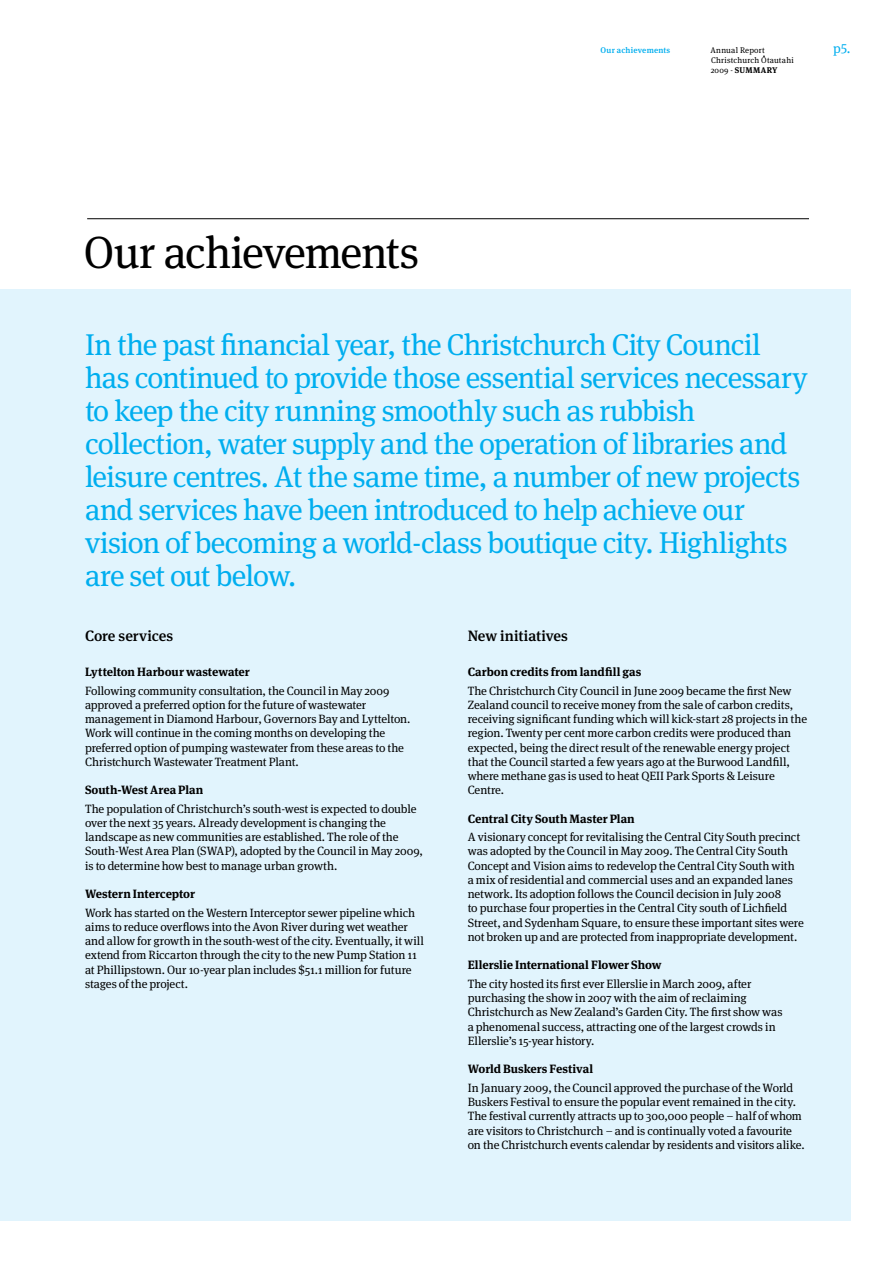
<style>
.page{position:relative;width:893px;height:1263px;background:#fff}
.page>*{position:absolute;margin:0;border:0;box-sizing:border-box;transform-origin:0 0}
.t1{font:45px "Meta Serif Pro";letter-spacing:-.025em;color:#000}
.t2{font:30px/33px "Meta Serif Pro";letter-spacing:-.025em;color:#00aeef}
.t3{font:500 15px "Meta Serif Pro";letter-spacing:-.005em;color:#000}
.t4{font:13.5px "Meta Serif Pro";color:#00aeef}
.t5{font:12px/14.2px "Meta Serif Pro";letter-spacing:-.01em;color:#000}
.t6{font:700 12px "Meta Serif Pro";letter-spacing:-.005em;color:#000}
.t7{font:8.25px/9.8px "Meta Serif Pro";letter-spacing:.025em;color:#000}
.t8{font:500 8.25px "Meta Serif Pro";letter-spacing:.025em;color:#00aeef}
.s1{font-weight:700}
</style>
<div class="page">
<div style="left:0;top:289px;width:850px;height:931px;background:#e1f4fd"></div>
<hr style="left:87px;top:218px;width:722px;height:1px;background:#000">
<h1 class="t1" style="left:84px;top:219px;width:337px">Our achievements</h1>
<p class="t8" style="left:601px;top:44px;width:71px">Our achievements</p>
<p class="t7" style="left:710px;top:45px;width:56px">Annual Report</p>
<p class="t4" style="left:833px;top:39px;width:19px">p5.</p>
<p class="t7" style="left:711px;top:55px;width:85px">Christchurch Otautahi<br>2009 - <span class="s1">SUMMARY</span></p>
<p class="t2" style="left:85px;top:327px;width:724px">In the past financial year, the Christchurch City Council has continued to provide those essential services necessary to keep the city running smoothly such as rubbish collection, water supply and the operation of libraries and leisure centres. At the same time, a number of new projects and services have been introduced to help achieve our vision of becoming a world-class boutique city. Highlights are set out below.</p>
<p class="t3" style="left:85px;top:624px;width:90px">Core services</p>
<p class="t6" style="left:85px;top:662px;width:166px">Lyttelton Harbour wastewater</p>
<p class="t5" style="left:85px;top:683px;width:327px">Following community consultation, the Council in May 2009 approved a preferred option for the future of wastewater management in Diamond Harbour, Governors Bay and Lyttelton.<br>Work will continue in the coming months on developing the preferred option of pumping wastewater from these areas to the Christchurch Wastewater Treatment Plant.</p>
<p class="t6" style="left:85px;top:780px;width:120px">South-West Area Plan</p>
<p class="t5" style="left:85px;top:801px;width:340px">The population of Christchurch’s south-west is expected to double over the next 35 years. Already development is changing the landscape as new communities are established. The role of the South-West Area Plan (SWAP), adopted by the Council in May 2009, is to determine how best to manage urban growth.</p>
<p class="t6" style="left:85px;top:884px;width:111px">Western Interceptor</p>
<p class="t5" style="left:85px;top:905px;width:340px">Work has started on the Western Interceptor sewer pipeline which aims to reduce overflows into the Avon River during wet weather and allow for growth in the south-west of the city. Eventually, it will extend from Riccarton through the city to the new Pump Station 11 at Phillipstown. Our 10-year plan includes $51.1 million for future stages of the project.</p>
<p class="t3" style="left:468px;top:624px;width:102px">New initiatives</p>
<p class="t6" style="left:468px;top:662px;width:175px">Carbon credits from landfill gas</p>
<p class="t5" style="left:468px;top:683px;width:341px">The Christchurch City Council in June 2009 became the first New Zealand council to receive money from the sale of carbon credits, receiving significant funding which will kick-start 28 projects in the region. Twenty per cent more carbon credits were produced than expected, being the direct result of the renewable energy project that the Council started a few years ago at the Burwood Landfill, where methane gas is used to heat QEII Park Sports &amp; Leisure Centre.</p>
<p class="t6" style="left:468px;top:809px;width:169px">Central City South Master Plan</p>
<p class="t5" style="left:468px;top:829px;width:338px">A visionary concept for revitalising the Central City South precinct was adopted by the Council in May 2009. The Central City South Concept and Vision aims to redevelop the Central City South with a mix of residential and commercial uses and an expanded lanes network. Its adoption follows the Council decision in July 2008<br>to purchase four properties in the Central City south of Lichfield Street, and Sydenham Square, to ensure these important sites were not broken up and are protected from inappropriate development.</p>
<p class="t6" style="left:468px;top:956px;width:195px">Ellerslie International Flower Show</p>
<p class="t5" style="left:468px;top:976px;width:316px">The city hosted its first ever Ellerslie in March 2009, after purchasing the show in 2007 with the aim of reclaiming Christchurch as New Zealand’s Garden City. The first show was a phenomenal success, attracting one of the largest crowds in Ellerslie’s 15-year history.</p>
<p class="t6" style="left:468px;top:1059px;width:127px">World Buskers Festival</p>
<p class="t5" style="left:468px;top:1080px;width:339px">In January 2009, the Council approved the purchase of the World Buskers Festival to ensure the popular event remained in the city.<br>The festival currently attracts up to 300,000 people – half of whom are visitors to Christchurch – and is continually voted a favourite on the Christchurch events calendar by residents and visitors alike.</p>
</div>
